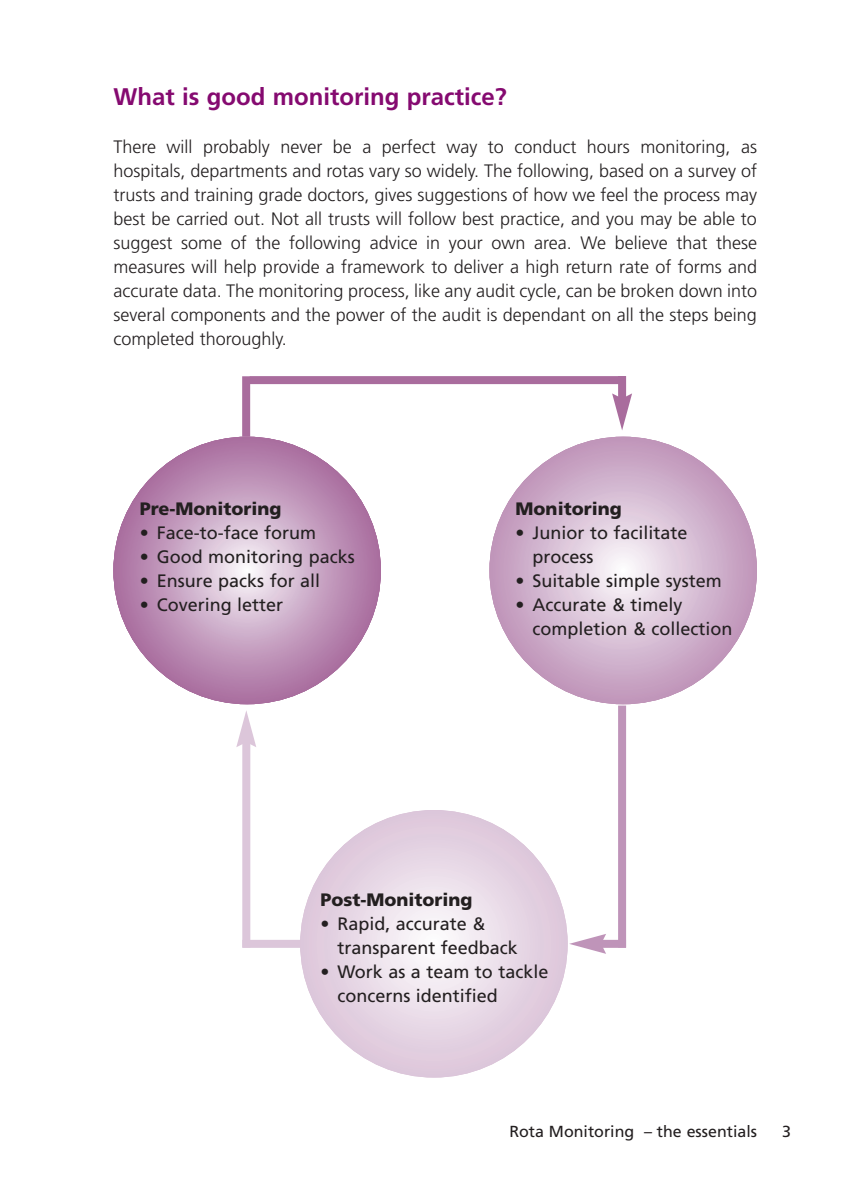
<style>
.page{position:relative;width:842px;height:1191px;background:#fff}
.page>*{position:absolute;margin:0;border:0;box-sizing:border-box;transform-origin:0 0}
.t1{font:700 24px "Frutiger";color:#850a70}
.t2{font:300 18px/24px "Frutiger";color:#231f20;text-align:justify}
.t3{font:18px/24px "Frutiger";color:#231f20}
.t4{font:900 18px "Frutiger";color:#231f20}
.t5{font:16px "Frutiger";color:#231f20}
</style>
<div class="page">
<svg style="left:138px;top:461px;width:219px;height:219px;background:#bc8fb5"></svg>
<div style="left:166px;top:489px;width:163px;height:163px;background:#c49dbf;border-radius:50%"></div>
<div style="left:169px;top:492px;width:156px;height:156px;background:#c7a1c1;border-radius:50%"></div>
<div style="left:173px;top:496px;width:149px;height:149px;background:#c8a5c4;border-radius:50%"></div>
<div style="left:177px;top:500px;width:140px;height:140px;background:#cbaac8;border-radius:50%"></div>
<div style="left:182px;top:505px;width:130px;height:130px;background:#ceb0cc;border-radius:50%"></div>
<div style="left:187px;top:510px;width:121px;height:121px;background:#d1b4ce;border-radius:50%"></div>
<div style="left:190px;top:513px;width:114px;height:114px;background:#d3b9d1;border-radius:50%"></div>
<div style="left:195px;top:518px;width:105px;height:105px;background:#d7bed5;border-radius:50%"></div>
<div style="left:198px;top:521px;width:98px;height:98px;background:#dac2d7;border-radius:50%"></div>
<div style="left:202px;top:525px;width:91px;height:91px;background:#dcc6da;border-radius:50%"></div>
<div style="left:205px;top:528px;width:84px;height:84px;background:#e0c9dc;border-radius:50%"></div>
<div style="left:208px;top:531px;width:79px;height:79px;background:#e2cdde;border-radius:50%"></div>
<div style="left:212px;top:535px;width:70px;height:70px;background:#e3d1e1;border-radius:50%"></div>
<div style="left:216px;top:539px;width:63px;height:63px;background:#e5d5e4;border-radius:50%"></div>
<div style="left:219px;top:542px;width:56px;height:56px;background:#e8d9e7;border-radius:50%"></div>
<div style="left:222px;top:545px;width:51px;height:51px;background:#ebdde9;border-radius:50%"></div>
<div style="left:224px;top:547px;width:46px;height:46px;background:#ede1ec;border-radius:50%"></div>
<div style="left:228px;top:551px;width:38px;height:39px;background:#efe6ef;border-radius:50%"></div>
<div style="left:231px;top:555px;width:32px;height:31px;background:#f3ebf2;border-radius:50%"></div>
<div style="left:235px;top:558px;width:24px;height:25px;background:#f5eff5;border-radius:50%"></div>
<div style="left:238px;top:562px;width:18px;height:17px;background:#f8f4f8;border-radius:50%"></div>
<div style="left:242px;top:565px;width:10px;height:11px;background:#fbf9fb;border-radius:50%"></div>
<svg style="left:493px;top:440px;width:261px;height:261px"></svg>
<svg style="left:495px;top:442px;width:256px;height:256px"></svg>
<svg style="left:497px;top:444px;width:253px;height:253px"></svg>
<svg style="left:499px;top:446px;width:248px;height:248px"></svg>
<svg style="left:501px;top:448px;width:245px;height:245px"></svg>
<svg style="left:502px;top:449px;width:242px;height:243px"></svg>
<svg style="left:503px;top:450px;width:240px;height:240px"></svg>
<svg style="left:505px;top:452px;width:237px;height:237px"></svg>
<svg style="left:506px;top:453px;width:234px;height:235px"></svg>
<svg style="left:507px;top:454px;width:232px;height:232px"></svg>
<svg style="left:508px;top:456px;width:230px;height:229px"></svg>
<svg style="left:510px;top:457px;width:226px;height:227px"></svg>
<svg style="left:511px;top:458px;width:224px;height:224px"></svg>
<svg style="left:512px;top:460px;width:222px;height:221px"></svg>
<svg style="left:514px;top:461px;width:219px;height:219px;background:#ceadc9"></svg>
<div style="left:518px;top:465px;width:211px;height:211px;background:#cba9c7;border-radius:50%"></div>
<div style="left:524px;top:471px;width:198px;height:198px;background:#ceafcb;border-radius:50%"></div>
<div style="left:531px;top:478px;width:184px;height:185px;background:#d0b3ce;border-radius:50%"></div>
<div style="left:536px;top:483px;width:174px;height:174px;background:#d2b7d0;border-radius:50%"></div>
<div style="left:543px;top:490px;width:161px;height:161px;background:#d5bbd3;border-radius:50%"></div>
<div style="left:545px;top:493px;width:156px;height:155px;background:#d8bfd5;border-radius:50%"></div>
<div style="left:551px;top:498px;width:145px;height:145px;background:#dac3d8;border-radius:50%"></div>
<div style="left:556px;top:503px;width:134px;height:134px;background:#dcc7db;border-radius:50%"></div>
<div style="left:560px;top:507px;width:126px;height:127px;background:#e0c9dc;border-radius:50%"></div>
<div style="left:564px;top:511px;width:118px;height:119px;background:#e2cdde;border-radius:50%"></div>
<div style="left:572px;top:519px;width:103px;height:103px;background:#e3d1e1;border-radius:50%"></div>
<div style="left:576px;top:523px;width:95px;height:95px;background:#e5d5e4;border-radius:50%"></div>
<div style="left:581px;top:528px;width:84px;height:84px;background:#e8d9e7;border-radius:50%"></div>
<div style="left:585px;top:532px;width:76px;height:76px;background:#ebdde9;border-radius:50%"></div>
<div style="left:589px;top:536px;width:68px;height:69px;background:#ede1ec;border-radius:50%"></div>
<div style="left:594px;top:541px;width:58px;height:58px;background:#efe6ef;border-radius:50%"></div>
<div style="left:599px;top:547px;width:48px;height:47px;background:#f3ebf2;border-radius:50%"></div>
<div style="left:605px;top:552px;width:37px;height:37px;background:#f5eff5;border-radius:50%"></div>
<div style="left:610px;top:557px;width:26px;height:26px;background:#f8f4f8;border-radius:50%"></div>
<div style="left:615px;top:562px;width:16px;height:16px;background:#fbf9fb;border-radius:50%"></div>
<svg style="left:303px;top:813px;width:261px;height:261px"></svg>
<svg style="left:306px;top:816px;width:256px;height:255px"></svg>
<svg style="left:309px;top:818px;width:250px;height:251px"></svg>
<svg style="left:311px;top:821px;width:246px;height:245px"></svg>
<svg style="left:314px;top:823px;width:240px;height:241px;fill:#e0cbdd"></svg>
<svg style="left:316px;top:826px;width:235px;height:235px;fill:#e2cdde"></svg>
<svg style="left:319px;top:829px;width:230px;height:229px;fill:#e2cdde"></svg>
<svg style="left:322px;top:831px;width:224px;height:225px;fill:#e2cddf"></svg>
<svg style="left:324px;top:834px;width:220px;height:219px;fill:#e0cddf"></svg>
<div style="left:327px;top:836px;width:214px;height:214px;background:#e1cfe0;border-radius:50%"></div>
<div style="left:337px;top:847px;width:193px;height:193px;background:#e5d4e3;border-radius:50%"></div>
<div style="left:348px;top:857px;width:172px;height:173px;background:#e7d8e6;border-radius:50%"></div>
<div style="left:358px;top:868px;width:152px;height:151px;background:#ebdde9;border-radius:50%"></div>
<div style="left:366px;top:876px;width:136px;height:135px;background:#ede1ec;border-radius:50%"></div>
<div style="left:376px;top:886px;width:115px;height:115px;background:#efe6ef;border-radius:50%"></div>
<div style="left:387px;top:896px;width:94px;height:94px;background:#f3ebf2;border-radius:50%"></div>
<div style="left:397px;top:907px;width:73px;height:73px;background:#f5eff5;border-radius:50%"></div>
<div style="left:408px;top:917px;width:52px;height:53px;background:#f8f4f8;border-radius:50%"></div>
<div style="left:418px;top:928px;width:32px;height:31px;background:#fbf9fb;border-radius:50%"></div>
<div style="left:429px;top:938px;width:10px;height:11px;background:#fefefe;border-radius:50%"></div>
<div style="left:242px;top:376px;width:8px;height:61px;background:#a96c9d"></div>
<div style="left:618px;top:705px;width:8px;height:242px;background:#bf94b9"></div>
<div style="left:242px;top:740px;width:8px;height:207px;background:#dcc6da"></div>
<svg style="left:236px;top:711px;width:20px;height:36px"></svg>
<div style="left:618px;top:376px;width:8px;height:24px;background:#a96c9d"></div>
<svg style="left:612px;top:393px;width:20px;height:37px"></svg>
<div style="left:599px;top:940px;width:27px;height:8px;background:#bf94b9"></div>
<svg style="left:569px;top:934px;width:37px;height:20px"></svg>
<div style="left:242px;top:940px;width:58px;height:8px;background:#dcc6da"></div>
<div style="left:250px;top:376px;width:376px;height:8px;background:#a96c9d"></div>
<h1 class="t1" style="left:113px;top:87px;width:395px">What is good monitoring practice?</h1>
<p class="t2" style="left:113px;top:136px;width:645px">There will probably never be a perfect way to conduct hours monitoring, as hospitals, departments and rotas vary so widely. The following, based on a survey of trusts and training grade doctors, gives suggestions of how we feel the process may best be carried out. Not all trusts will follow best practice, and you may be able to suggest some of the following advice in your own area. We believe that these measures will help provide a framework to deliver a high return rate of forms and accurate data. The monitoring process, like any audit cycle, can be broken down into several components and the power of the audit is dependant on all the steps being completed thoroughly.</p>
<p class="t4" style="left:140px;top:502px;width:143px">Pre-Monitoring</p>
<p class="t3" style="left:140px;top:522px;width:178px">• Face-to-face forum</p>
<p class="t3" style="left:140px;top:546px;width:216px">• Good monitoring packs</p>
<p class="t3" style="left:140px;top:570px;width:182px">• Ensure packs for all</p>
<p class="t3" style="left:140px;top:594px;width:145px">• Covering letter</p>
<p class="t4" style="left:516px;top:502px;width:108px">Monitoring</p>
<p class="t3" style="left:533px;top:522px;width:157px;text-indent:-17px">• Junior to facilitate process</p>
<p class="t3" style="left:516px;top:570px;width:208px">• Suitable simple system</p>
<p class="t3" style="left:533px;top:594px;width:201px;text-indent:-17px">• Accurate &amp; timely completion &amp; collection</p>
<p class="t4" style="left:320px;top:892px;width:154px">Post-Monitoring</p>
<p class="t3" style="left:337px;top:913px;width:182px;text-indent:-17px">• Rapid, accurate &amp; transparent feedback</p>
<p class="t3" style="left:337px;top:961px;width:213px;text-indent:-17px">• Work as a team to tackle concerns identified</p>
<p class="t5" style="left:509px;top:1125px;width:249px">Rota Monitoring – the essentials</p>
<p class="t5" style="left:782px;top:1125px;width:10px">3</p>
</div>
